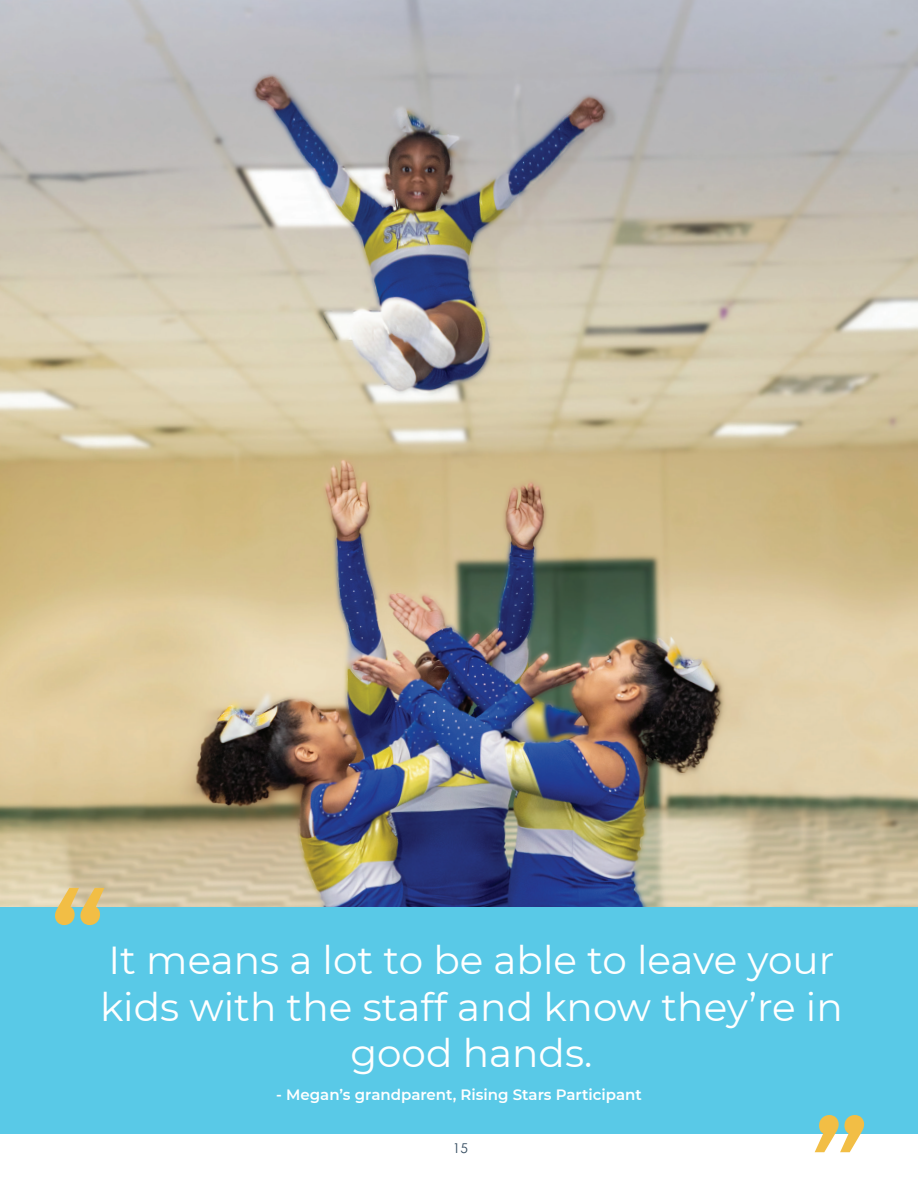
<style>
.page{position:relative;width:918px;height:1188px;background:#fff}
.page>*{position:absolute;margin:0;border:0;box-sizing:border-box;transform-origin:0 0}
.t1{font:italic 600 120px "Montserrat";color:#f2be45}
.t2{font:39px/46.8px "Montserrat";color:#fff;text-align:center}
.t3{font:600 15px "Montserrat";color:#fff}
.t4{font:13.5px "Century Gothic";color:#334b5f}
</style>
<div class="page">
<img style="left:0;top:0;width:918px;height:907px">
<div style="left:0;top:907px;width:918px;height:227px;background:#59c9e7"></div>
<h1 class="t1" style="left:44px;top:849px;width:56px">“</h1>
<p class="t2" style="left:100px;top:935px;width:744px">It means a lot to be able to leave your kids with the staff and know they’re in good hands.</p>
<p class="t3" style="left:276px;top:1084px;width:367px">- Megan’s grandparent, Rising Stars Participant</p>
<p class="t4" style="left:453px;top:1138px;width:16px">15</p>
<h1 class="t1" style="left:875px;top:1191px;width:56px;rotate:-180deg">“</h1>
</div>
